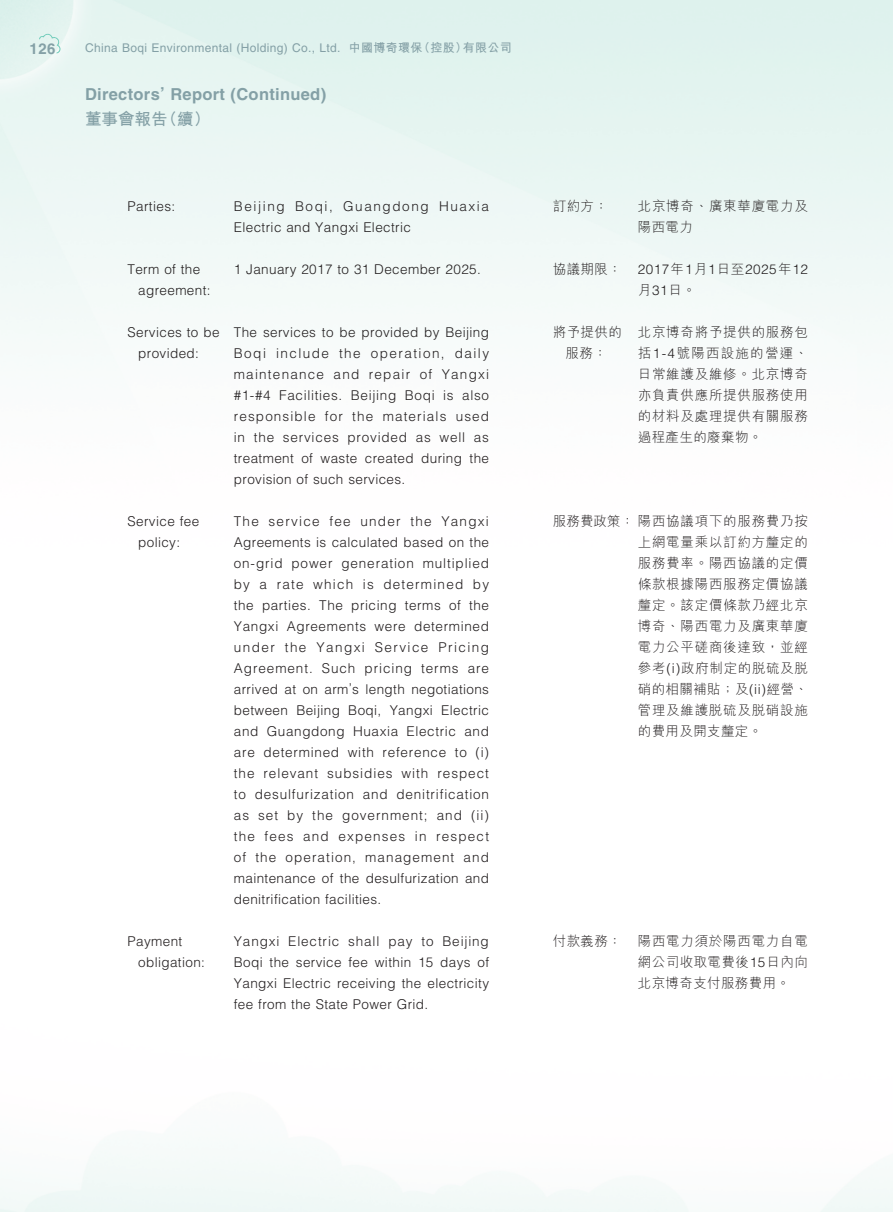
<style>
.page{position:relative;width:893px;height:1212px;background:#fff}
.page>*{position:absolute;margin:0;border:0;box-sizing:border-box;transform-origin:0 0}
.t1{font:700 16.5px "Helvetica LT Std";letter-spacing:.02em;color:#84a0a6}
.t2{font:700 16.5px "M Hei HK";color:#84a0a6}
.t3{font:700 15px "Helvetica LT Std";color:#84a0a6}
.t4{font:300 13.5px/21px "Helvetica LT Std";letter-spacing:.03em;color:#231f20}
.t5{font:300 13.5px/21px "M Hei HK";letter-spacing:.055em;color:#231f20;text-align:justify}
.t6{font:300 13.5px/21px "Helvetica LT Std";letter-spacing:.12em;color:#231f20}
.t7{font:12px "Helvetica LT Std";letter-spacing:.03em;color:#84a0a6}
.s1{font-family:"M Hei HK";font-weight:700}
.s2{font-family:"M Hei HK"}
.s3{font-family:"Helvetica LT Std"}
</style>
<div class="page">
<svg style="left:39px;top:33px;width:22px;height:20px"></svg>
<p class="t3" style="left:30px;top:39px;width:27px">126</p>
<p class="t7" style="left:85px;top:40px;width:428px">China Boqi Environmental (Holding) Co., Ltd. <span class="s1">中國博奇環保（控股）有限公司</span></p>
<p class="t1" style="left:85px;top:84px;width:243px">Directors’ Report (Continued)</p>
<p class="t2" style="left:85px;top:107px;width:127px">董事會報告（續）</p>
<p class="t4" style="left:128px;top:195px;width:49px">Parties:</p>
<p class="t6" style="left:234px;top:195px;width:257px">Beijing Boqi, Guangdong Huaxia<br>Electric and Yangxi Electric</p>
<p class="t4" style="left:138px;top:258px;width:74px;text-indent:-11px">Term of the agreement:</p>
<p class="t4" style="left:234px;top:258px;width:248px">1 January 2017 to 31 December 2025.</p>
<p class="t4" style="left:138px;top:321px;width:83px;text-indent:-11px">Services to be provided:</p>
<p class="t4" style="left:234px;top:321px;width:257px;text-align:justify">The services to be provided by Beijing Boqi include the operation, daily maintenance and repair of Yangxi #1-#4 Facilities. Beijing Boqi is also responsible for the materials used in the services provided as well as treatment of waste created during the provision of such services.</p>
<p class="t4" style="left:138px;top:510px;width:63px;text-indent:-11px">Service fee policy:</p>
<p class="t4" style="left:234px;top:510px;width:257px;text-align:justify">The service fee under the Yangxi Agreements is calculated based on the on-grid power generation multiplied by a rate which is determined by the parties. The pricing terms of the Yangxi Agreements were determined under the Yangxi Service Pricing Agreement. Such pricing terms are arrived at on arm’s length negotiations between Beijing Boqi, Yangxi Electric and Guangdong Huaxia Electric and are determined with reference to (i) the relevant subsidies with respect to desulfurization and denitrification as set by the government; and (ii) the fees and expenses in respect of the operation, management and maintenance of the desulfurization and denitrification facilities.</p>
<p class="t4" style="left:138px;top:930px;width:68px;text-indent:-11px">Payment obligation:</p>
<p class="t4" style="left:234px;top:930px;width:257px;text-align:justify">Yangxi Electric shall pay to Beijing Boqi the service fee within 15 days of Yangxi Electric receiving the electricity fee from the State Power Grid.</p>
<p class="t5" style="left:553px;top:195px;width:57px">訂約方：</p>
<p class="t5" style="left:638px;top:195px;width:172px">北京博奇、廣東華廈電力及陽西電力</p>
<p class="t4" style="left:553px;top:258px;width:257px"><span class="s2">協議期限：</span> 2017<span class="s2">年</span>1<span class="s2">月</span>1<span class="s2">日至</span>2025<span class="s2">年</span>12</p>
<p class="t5" style="left:638px;top:279px;width:60px">月<span class="s3">31</span>日。</p>
<p class="t5" style="left:553px;top:321px;width:71px;text-align:center">將予提供的服務：</p>
<p class="t5" style="left:638px;top:321px;width:172px">北京博奇將予提供的服務包括<span class="s3">1-4</span>號陽西設施的營運、日常維護及維修。北京博奇亦負責供應所提供服務使用的材料及處理提供有關服務過程產生的廢棄物。</p>
<p class="t5" style="left:638px;top:510px;width:172px;text-indent:-85px">服務費政策：陽西協議項下的服務費乃按上網電量乘以訂約方釐定的服務費率。陽西協議的定價條款根據陽西服務定價協議釐定。該定價條款乃經北京博奇、陽西電力及廣東華廈電力公平磋商後達致，並經參考<span class="s3">(i)</span>政府制定的脫硫及脫硝的相關補貼；及<span class="s3">(ii)</span>經營、管理及維護脫硫及脫硝設施的費用及開支釐定。</p>
<p class="t5" style="left:638px;top:930px;width:172px;text-indent:-85px">付款義務： 陽西電力須於陽西電力自電網公司收取電費後<span class="s3">15</span>日內向北京博奇支付服務費用。</p>
</div>
